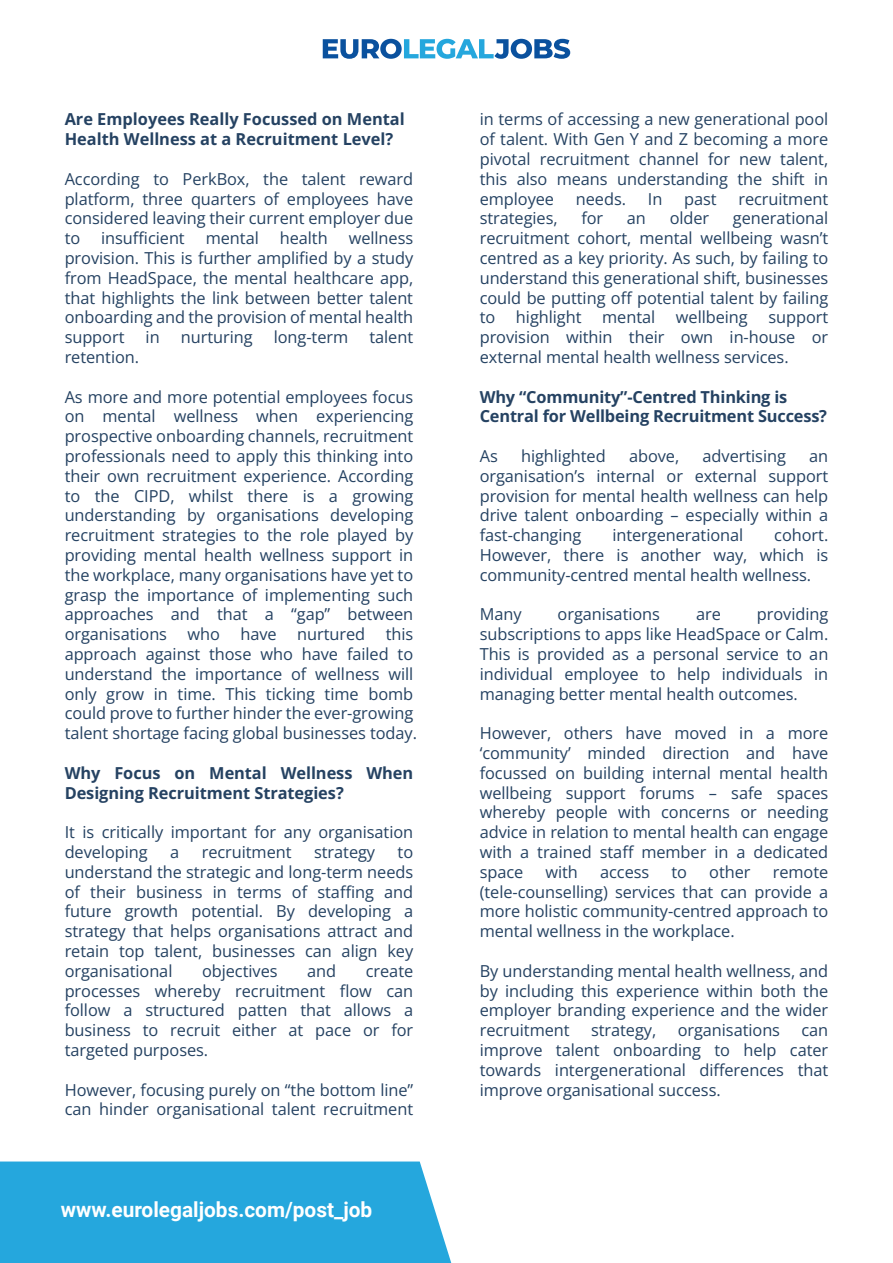
<style>
.page{position:relative;width:893px;height:1263px;background:#fff}
.page>*{position:absolute;margin:0;border:0;box-sizing:border-box;transform-origin:0 0}
.t1{font:700 21px "Roboto";color:#fff}
.t2{font:16.5px/19.8px "Open Sans";letter-spacing:-.005em;color:#254262;text-align:justify}
.t3{font:700 16.5px/19.8px "Open Sans";letter-spacing:-.005em;color:#254262}
</style>
<div class="page">
<svg style="left:323px;top:39px;width:247px;height:20px"></svg>
<div style="left:0;top:1161px;width:452px;height:102px;background:#25a7dd"></div>
<p class="t3" style="left:65px;top:109px;width:342px">Are Employees Really Focussed on Mental<br>Health Wellness at a Recruitment Level?</p>
<p class="t2" style="left:65px;top:168px;width:350px">According to PerkBox, the talent reward platform, three quarters of employees have considered leaving their current employer due to</p>
<p class="t2" style="left:101px;top:228px;width:85px">insufficient</p>
<p class="t2" style="left:206px;top:228px;width:55px">mental</p>
<p class="t2" style="left:280px;top:228px;width:49px">health</p>
<p class="t2" style="left:65px;top:228px;width:350px;text-indent:284px">wellness provision. This is further amplified by a study from HeadSpace, the mental healthcare app, that highlights the link between better talent onboarding and the provision of mental health support</p>
<p class="t2" style="left:146px;top:327px;width:16px">in</p>
<p class="t2" style="left:181px;top:327px;width:73px">nurturing</p>
<p class="t2" style="left:274px;top:327px;width:76px">long-term</p>
<p class="t2" style="left:369px;top:327px;width:45px">talent</p>
<p class="t2" style="left:65px;top:347px;width:76px">retention.</p>
<p class="t2" style="left:65px;top:386px;width:354px;text-align:left">As more and more potential employees focus on mental wellness when experiencing prospective onboarding channels, recruitment professionals need to apply this thinking into their own recruitment experience. According to the CIPD, whilst there is a growing understanding by organisations developing recruitment strategies to the role played by providing mental health wellness support in the workplace, many organisations have yet to grasp the importance of implementing such approaches and that a “gap” between organisations who have nurtured this approach against those who have failed to understand the importance of wellness will only grow in time. This ticking time bomb could prove to further hinder the ever-growing talent shortage facing global businesses today.</p>
<p class="t3" style="left:65px;top:762px;width:350px">Why Focus on Mental Wellness When<br>Designing Recruitment Strategies?</p>
<p class="t2" style="left:65px;top:822px;width:350px">It is critically important for any organisation developing</p>
<p class="t2" style="left:170px;top:842px;width:11px">a</p>
<p class="t2" style="left:202px;top:842px;width:91px">recruitment</p>
<p class="t2" style="left:314px;top:842px;width:63px">strategy</p>
<p class="t2" style="left:65px;top:842px;width:350px;text-indent:333px">to understand the strategic and long-term needs of their business in terms of staffing and future growth potential. By developing a strategy that helps organisations attract and retain top talent, businesses can align key organisational</p>
<p class="t2" style="left:202px;top:960px;width:77px">objectives</p>
<p class="t2" style="left:307px;top:960px;width:31px">and</p>
<p class="t2" style="left:65px;top:960px;width:350px;text-indent:301px">create processes whereby recruitment flow can follow a structured patten that allows a business to recruit either at pace or for targeted purposes.</p>
<p class="t2" style="left:65px;top:1079px;width:350px">However, focusing purely on “the bottom line” can hinder organisational talent recruitment</p>
<p class="t1" style="left:61px;top:1195px;width:313px">www.eurolegaljobs.com/post_job</p>
<p class="t2" style="left:480px;top:109px;width:350px">in terms of accessing a new generational pool of talent. With Gen Y and Z becoming a more pivotal recruitment channel for new talent, this also means understanding the shift in employee</p>
<p class="t2" style="left:576px;top:188px;width:52px">needs.</p>
<p class="t2" style="left:648px;top:188px;width:16px">In</p>
<p class="t2" style="left:684px;top:188px;width:34px">past</p>
<p class="t2" style="left:738px;top:188px;width:91px">recruitment</p>
<p class="t2" style="left:480px;top:208px;width:80px">strategies,</p>
<p class="t2" style="left:581px;top:208px;width:23px">for</p>
<p class="t2" style="left:627px;top:208px;width:21px">an</p>
<p class="t2" style="left:670px;top:208px;width:41px">older</p>
<p class="t2" style="left:480px;top:208px;width:350px;text-indent:253px">generational recruitment cohort, mental wellbeing wasn’t centred as a key priority. As such, by failing to understand this generational shift, businesses could be putting off potential talent by failing to</p>
<p class="t2" style="left:516px;top:307px;width:67px">highlight</p>
<p class="t2" style="left:602px;top:307px;width:55px">mental</p>
<p class="t2" style="left:676px;top:307px;width:73px">wellbeing</p>
<p class="t2" style="left:480px;top:307px;width:350px;text-indent:289px">support provision within their own in-house or external mental health wellness services.</p>
<p class="t3" style="left:480px;top:386px;width:349px">Why “Community”-Centred Thinking is<br>Central for Wellbeing Recruitment Success?</p>
<p class="t2" style="left:480px;top:446px;width:20px">As</p>
<p class="t2" style="left:521px;top:446px;width:86px">highlighted</p>
<p class="t2" style="left:629px;top:446px;width:52px">above,</p>
<p class="t2" style="left:703px;top:446px;width:85px">advertising</p>
<p class="t2" style="left:480px;top:446px;width:350px;text-indent:329px">an organisation’s internal or external support provision for mental health wellness can help drive talent onboarding – especially within a fast-changing</p>
<p class="t2" style="left:480px;top:525px;width:350px;text-indent:295px">cohort.<br>However, there is another way, which is community-centred mental health wellness.</p>
<p class="t2" style="left:480px;top:604px;width:43px">Many</p>
<p class="t2" style="left:558px;top:604px;width:104px">organisations</p>
<p class="t2" style="left:696px;top:604px;width:26px">are</p>
<p class="t2" style="left:612px;top:525px;width:132px">intergenerational</p>
<p class="t2" style="left:480px;top:604px;width:350px;text-indent:277px">providing subscriptions to apps like HeadSpace or Calm.<br>This is provided as a personal service to an individual employee to help individuals in managing better mental health outcomes.</p>
<p class="t2" style="left:480px;top:723px;width:350px">However, others have moved in a more ‘community’ minded direction and have focussed on building internal mental health wellbeing support forums – safe spaces whereby people with concerns or needing advice in relation to mental health can engage with a trained staff member in a dedicated space</p>
<p class="t2" style="left:546px;top:861px;width:34px">with</p>
<p class="t2" style="left:600px;top:861px;width:51px">access</p>
<p class="t2" style="left:671px;top:861px;width:17px">to</p>
<p class="t2" style="left:709px;top:861px;width:43px">other</p>
<p class="t2" style="left:480px;top:861px;width:350px;text-indent:293px">remote (tele-counselling) services that can provide a more holistic community-centred approach to mental wellness in the workplace.</p>
<p class="t2" style="left:480px;top:960px;width:350px">By understanding mental health wellness, and by including this experience within both the employer branding experience and the wider recruitment</p>
<p class="t2" style="left:591px;top:1020px;width:67px">strategy,</p>
<p class="t2" style="left:678px;top:1020px;width:104px">organisations</p>
<p class="t2" style="left:480px;top:1020px;width:350px;text-indent:322px">can improve talent onboarding to help cater towards intergenerational differences that improve organisational success.</p>
</div>
